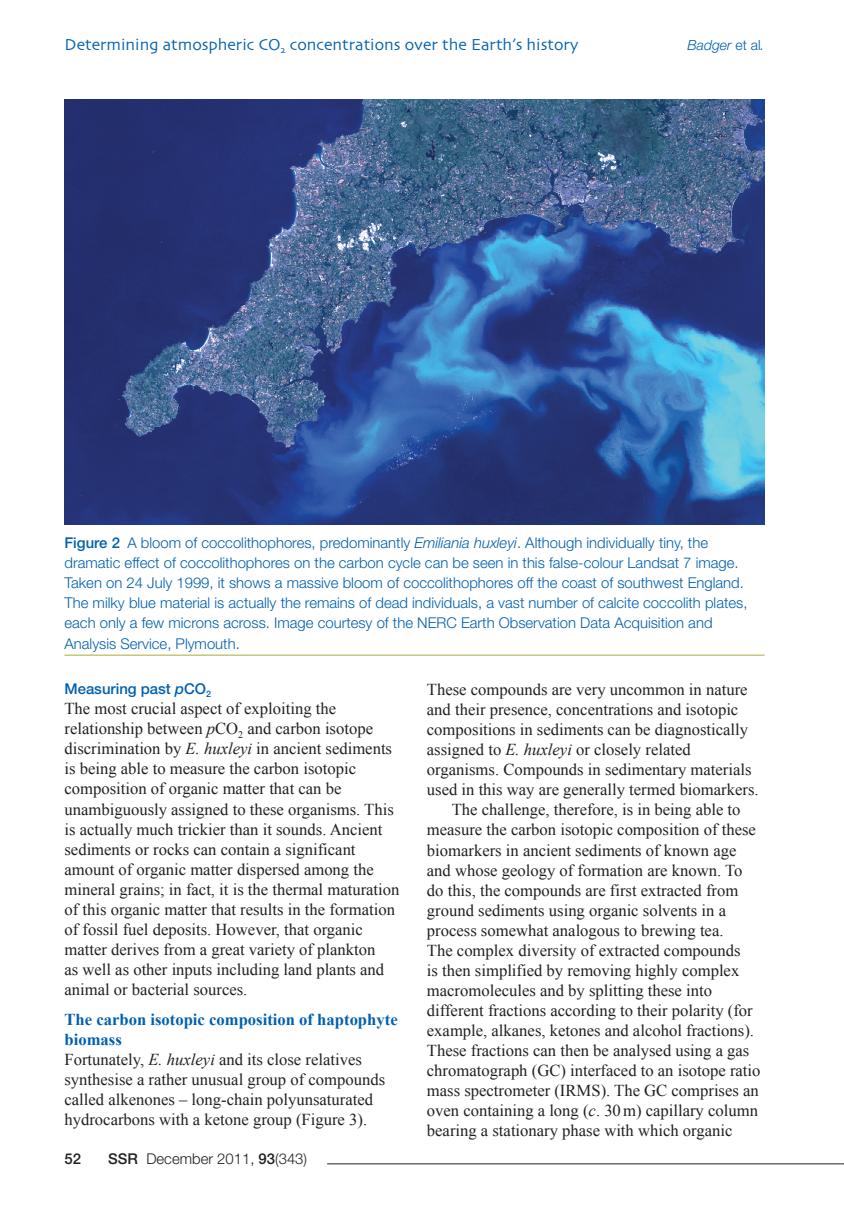
<style>
.page{position:relative;width:844px;height:1216px;background:#fff}
.page>*{position:absolute;margin:0;border:0;box-sizing:border-box;transform-origin:0 0}
.CH_body_tx_first{font:16.62px/19.9px "Times New Roman";color:#231f20}
.CH_body_tx{font:16.62px/19.9px "Times New Roman";color:#231f20}
.CH_running_head_vers{font:16.62px "Skia";color:#0160ae}
.CH_C_head{font:700 16.62px/20.1px "Times New Roman";color:#0160ae}
.CH_figure_caption{font:300 14.88px/20.1px "Helvetica Neue LT Std";color:#0160ae}
.t1{font:300 14.88px "Helvetica Neue LT Std";color:#231f20}
.CH_B_head{font:500 14.88px "Helvetica Neue LT Std";color:#0160ae}
.t2{font:500 14.88px "Helvetica Neue LT Std";color:#231f20}
.CH_running_head_vers-2{font:italic 300 14px "Helvetica Neue LT Std";color:#0160ae}
.s1{font-style:normal}
.s2{font-weight:500}
.s3{font-style:italic}
</style>
<div class="page">
<hr style="left:327px;top:1163px;width:513px;height:1px;background:#231f20">
<hr style="left:64px;top:654px;width:700px;height:1px;background:#a9ab38">
<img style="left:64px;top:99px;width:700px;height:425px">
<p class="CH_running_head_vers" style="left:64px;top:34px;width:515px">Determining atmospheric CO<sub>2</sub> concentrations over the Earth’s history</p>
<p class="CH_running_head_vers-2" style="left:687px;top:36px;width:79px">Badger <span class="s1">et al</span>.</p>
<p class="CH_figure_caption" style="left:64px;top:532px;width:684px"><span class="s2">Figure 2</span> A bloom of coccolithophores, predominantly <span class="s3">Emiliania huxleyi</span>. Although individually tiny, the dramatic effect of coccolithophores on the carbon cycle can be seen in this false-colour Landsat 7 image.<br>Taken on 24 July 1999, it shows a massive bloom of coccolithophores off the coast of southwest England.<br>The milky blue material is actually the remains of dead individuals, a vast number of calcite coccolith plates, each only a few microns across. Image courtesy of the NERC Earth Observation Data Acquisition and Analysis Service, Plymouth.</p>
<p class="CH_B_head" style="left:64px;top:680px;width:148px">Measuring past <span class="s3">p</span>CO<sub>2</sub></p>
<p class="CH_body_tx_first" style="left:64px;top:698px;width:336px">The most crucial aspect of exploiting the relationship between <span class="s3">p</span>CO<sub>2</sub> and carbon isotope discrimination by <span class="s3">E. huxleyi</span> in ancient sediments is being able to measure the carbon isotopic composition of organic matter that can be unambiguously assigned to these organisms. This is actually much trickier than it sounds. Ancient sediments or rocks can contain a significant amount of organic matter dispersed among the mineral grains; in fact, it is the thermal maturation of this organic matter that results in the formation of fossil fuel deposits. However, that organic matter derives from a great variety of plankton<br>as well as other inputs including land plants and animal or bacterial sources.</p>
<p class="CH_C_head" style="left:64px;top:1008px;width:334px">The carbon isotopic composition of haptophyte biomass</p>
<p class="CH_body_tx_first" style="left:64px;top:1049px;width:322px">Fortunately, <span class="s3">E. huxleyi</span> and its close relatives synthesise a rather unusual group of compounds called alkenones – long-chain polyunsaturated hydrocarbons with a ketone group (Figure 3).</p>
<p class="t2" style="left:64px;top:1149px;width:18px">52</p>
<p class="t1" style="left:108px;top:1149px;width:200px"><span class="s2">SSR</span> December 2011, <span class="s2">93</span>(343)</p>
<p class="CH_body_tx_first" style="left:427px;top:679px;width:333px">These compounds are very uncommon in nature and their presence, concentrations and isotopic compositions in sediments can be diagnostically assigned to <span class="s3">E. huxleyi</span> or closely related organisms. Compounds in sedimentary materials used in this way are generally termed biomarkers.</p>
<p class="CH_body_tx" style="left:427px;top:799px;width:335px;text-indent:25px">The challenge, therefore, is in being able to measure the carbon isotopic composition of these biomarkers in ancient sediments of known age and whose geology of formation are known. To do this, the compounds are first extracted from ground sediments using organic solvents in a process somewhat analogous to brewing tea.<br>The complex diversity of extracted compounds<br>is then simplified by removing highly complex macromolecules and by splitting these into different fractions according to their polarity (for example, alkanes, ketones and alcohol fractions).<br>These fractions can then be analysed using a gas chromatograph (GC) interfaced to an isotope ratio mass spectrometer (IRMS). The GC comprises an oven containing a long (<span class="s3">c</span>. 30m) capillary column bearing a stationary phase with which organic</p>
</div>
